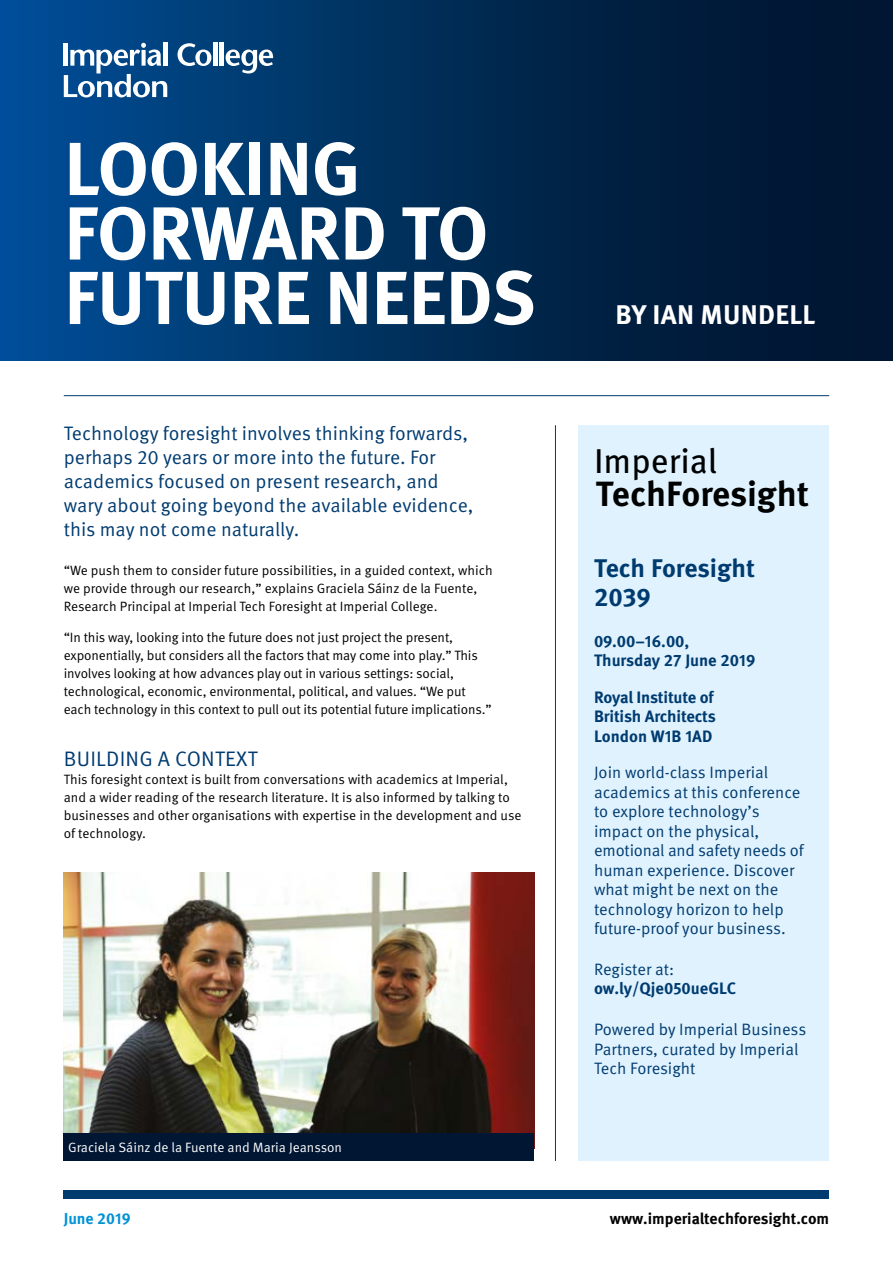
<style>
.page{position:relative;width:893px;height:1263px;background:#fff}
.page>*{position:absolute;margin:0;border:0;box-sizing:border-box;transform-origin:0 0}
.t1{font:700 75px/64.5px "Meta OT";letter-spacing:-.01em;color:#fff}
.t2{font:700 34.95px "Meta OT";letter-spacing:-.005em;color:#010202}
.t3{font:34.5px "Meta OT";color:#010202}
.t4{font:700 27px "Meta OT";letter-spacing:.01em;color:#fff}
.t5{font:700 25.5px/28.5px "Meta OT";color:#003b70}
.t6{font:21px "Meta OT Norm";letter-spacing:.01em;color:#003b70}
.t7{font:19.5px/24px "Meta OT Norm";color:#003b70}
.t8{font:16.5px/19.5px "Meta OT Norm";color:#003b70}
.t9{font:700 16.5px/19.5px "Meta OT";letter-spacing:-.005em;color:#003b70}
.t10{font:700 15.75px "Meta OT";color:#000}
.t11{font:700 15.75px "Meta OT";color:#0092d5}
.t12{font:13.5px/18px "Meta OT Norm";letter-spacing:-.01em;color:#000}
.t13{font:13.5px "Meta OT Norm";color:#fff}
</style>
<div class="page">
<div style="left:578px;top:425px;width:251px;height:736px;background:#dff2fd"></div>
<div style="left:0;top:0;width:893px;height:360px;background:linear-gradient(to right,#004d92,#000f24)"></div>
<svg style="left:177px;top:43px;width:34px;height:23px"></svg>
<hr style="left:213px;top:43px;width:4px;height:23px;background:#fff">
<hr style="left:220px;top:43px;width:4px;height:23px;background:#fff">
<svg style="left:226px;top:50px;width:47px;height:23px"></svg>
<svg style="left:64px;top:43px;width:103px;height:54px"></svg>
<hr style="left:64px;top:395px;width:765px;height:1px;background:#003b70">
<hr style="left:555px;top:425px;width:1px;height:736px;background:#003b70">
<div style="left:64px;top:1191px;width:765px;height:8px;background:#003b70"></div>
<img style="left:64px;top:872px;width:470px;height:261px">
<div style="left:64px;top:1133px;width:470px;height:28px;background:#001633"></div>
<h1 class="t1" style="left:64px;top:138px;width:473px">LOOKING<br>FORWARD TO<br>FUTURE NEEDS</h1>
<h3 class="t7" style="left:64px;top:421px;width:411px">Technology foresight involves thinking forwards, perhaps 20 years or more into the future. For academics focused on present research, and wary about going beyond the available evidence, this may not come naturally.</h3>
<p class="t12" style="left:64px;top:562px;width:431px">“We push them to consider future possibilities, in a guided context, which we provide through our research,” explains Graciela Sáinz de la Fuente,<br>Research Principal at Imperial Tech Foresight at Imperial College.</p>
<p class="t12" style="left:64px;top:628px;width:429px">“In this way, looking into the future does not just project the present, exponentially, but considers all the factors that may come into play.” This involves looking at how advances play out in various settings: social, technological, economic, environmental, political, and values. “We put each technology in this context to pull out its potential future implications.”</p>
<h3 class="t6" style="left:64px;top:746px;width:195px">BUILDING A CONTEXT</h3>
<p class="t12" style="left:64px;top:771px;width:459px">This foresight context is built from conversations with academics at Imperial, and a wider reading of the research literature. It is also informed by talking to businesses and other organisations with expertise in the development and use of technology.</p>
<p class="t13" style="left:68px;top:1139px;width:276px">Graciela Sáinz de la Fuente and Maria Jeansson</p>
<h3 class="t4" style="left:616px;top:298px;width:201px">BY IAN MUNDELL</h3>
<h3 class="t3" style="left:594px;top:440px;width:125px">Imperial</h3>
<h2 class="t2" style="left:596px;top:472px;width:215px">TechForesight</h2>
<h3 class="t5" style="left:594px;top:554px;width:163px">Tech Foresight<br>2039</h3>
<p class="t9" style="left:594px;top:631px;width:163px">09.00–16.00,<br>Thursday 27 June 2019</p>
<p class="t9" style="left:594px;top:687px;width:123px">Royal Institute of<br>British Architects<br>London W1B 1AD</p>
<p class="t8" style="left:594px;top:763px;width:211px">Join world-class Imperial academics at this conference to explore technology’s impact on the physical, emotional and safety needs of human experience. Discover what might be next on the technology horizon to help future-proof your business.</p>
<p class="t8" style="left:594px;top:960px;width:82px">Register at:</p>
<p class="t9" style="left:594px;top:979px;width:144px">ow.ly/Qje050ueGLC</p>
<p class="t8" style="left:594px;top:1020px;width:214px">Powered by Imperial Business<br>Partners, curated by Imperial<br>Tech Foresight</p>
<p class="t11" style="left:64px;top:1208px;width:68px">June 2019</p>
<p class="t10" style="left:610px;top:1208px;width:221px">www.imperialtechforesight.com</p>
</div>
